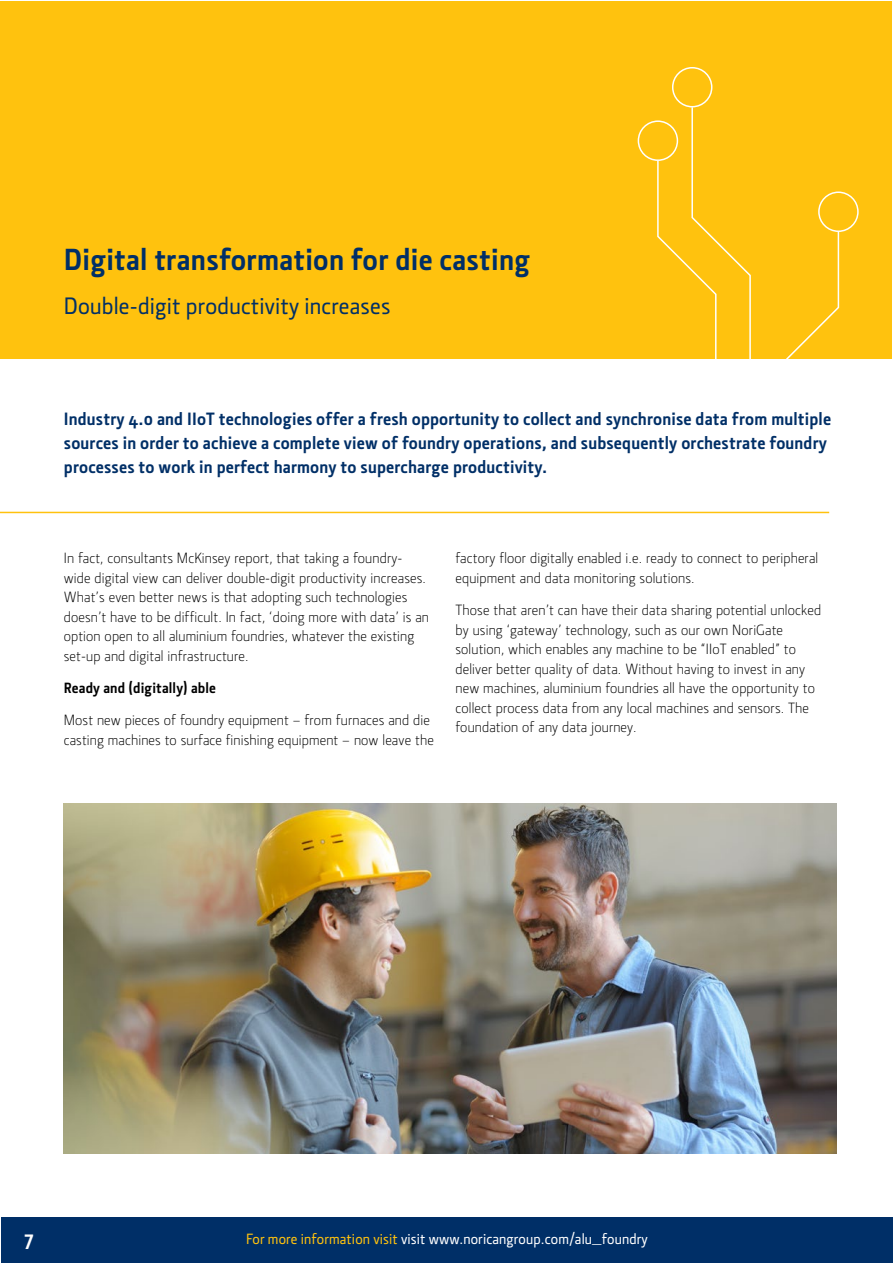
<style>
.page{position:relative;width:893px;height:1263px;background:#fff}
.page>*{position:absolute;margin:0;border:0;box-sizing:border-box;transform-origin:0 0}
.t1{font:700 30.75px "Section";letter-spacing:.01em;color:#002f67}
.t2{font:500 24px "Section";letter-spacing:.01em;color:#002f67}
.t3{font:700 21px "Section";color:#fff}
.t4{font:700 18px/24px "Section";letter-spacing:.01em;color:#002f67}
.t5{font:300 15px/19.5px "Section";letter-spacing:.01em;color:#000}
.t6{font:500 15px "Section";letter-spacing:.01em;color:#fff}
.t7{font:700 15px "Section";letter-spacing:.01em;color:#000}
.s1{color:#ffc20e}
</style>
<div class="page">
<div style="left:1px;top:1px;width:891px;height:357px;background:#ffc20e"></div>
<div style="left:1px;top:1217px;width:892px;height:46px;background:#002f67"></div>
<div style="left:638px;top:120px;width:40px;height:41px;border:2px solid #fff;border-radius:50%"></div>
<div style="left:818px;top:191px;width:41px;height:41px;border:2px solid #fff;border-radius:50%"></div>
<svg style="left:779px;top:230px;width:61px;height:129px"></svg>
<div style="left:672px;top:67px;width:40px;height:40px;border:2px solid #fff;border-radius:50%"></div>
<svg style="left:656px;top:106px;width:96px;height:253px"></svg>
<hr style="left:0;top:512px;width:829px;height:1px;background:#ffc20e">
<img style="left:64px;top:804px;width:772px;height:350px">
<h1 class="t1" style="left:64px;top:240px;width:468px">Digital transformation for die casting</h1>
<h2 class="t2" style="left:64px;top:290px;width:328px">Double-digit productivity increases</h2>
<p class="t4" style="left:64px;top:407px;width:769px">Industry 4.0 and IIoT technologies offer a fresh opportunity to collect and synchronise data from multiple sources in order to achieve a complete view of foundry operations, and subsequently orchestrate foundry processes to work in perfect harmony to supercharge productivity.</p>
<p class="t5" style="left:64px;top:548px;width:367px">In fact, consultants McKinsey report, that taking a foundry&shy;wide digital view can deliver double-digit productivity increases.<br>What’s even better news is that adopting such technologies doesn’t have to be difficult. In fact, ‘doing more with data’ is an option open to all aluminium foundries, whatever the existing set-up and digital infrastructure.</p>
<p class="t7" style="left:64px;top:678px;width:154px">Ready and (digitally) able</p>
<p class="t5" style="left:64px;top:710px;width:372px">Most new pieces of foundry equipment – from furnaces and die casting machines to surface finishing equipment – now leave the</p>
<p class="t5" style="left:455px;top:548px;width:364px">factory floor digitally enabled i.e. ready to connect to peripheral equipment and data monitoring solutions.</p>
<p class="t5" style="left:455px;top:600px;width:367px">Those that aren’t can have their data sharing potential unlocked by using ‘gateway’ technology, such as our own NoriGate solution, which enables any machine to be “IIoT enabled” to deliver better quality of data. Without having to invest in any new machines, aluminium foundries all have the opportunity to collect process data from any local machines and sensors. The foundation of any data journey.</p>
<h3 class="t3" style="left:24px;top:1224px;width:11px">7</h3>
<p class="t6" style="left:246px;top:1229px;width:403px"><span class="s1">For more information visit</span> visit www.noricangroup.com/alu_foundry</p>
</div>
